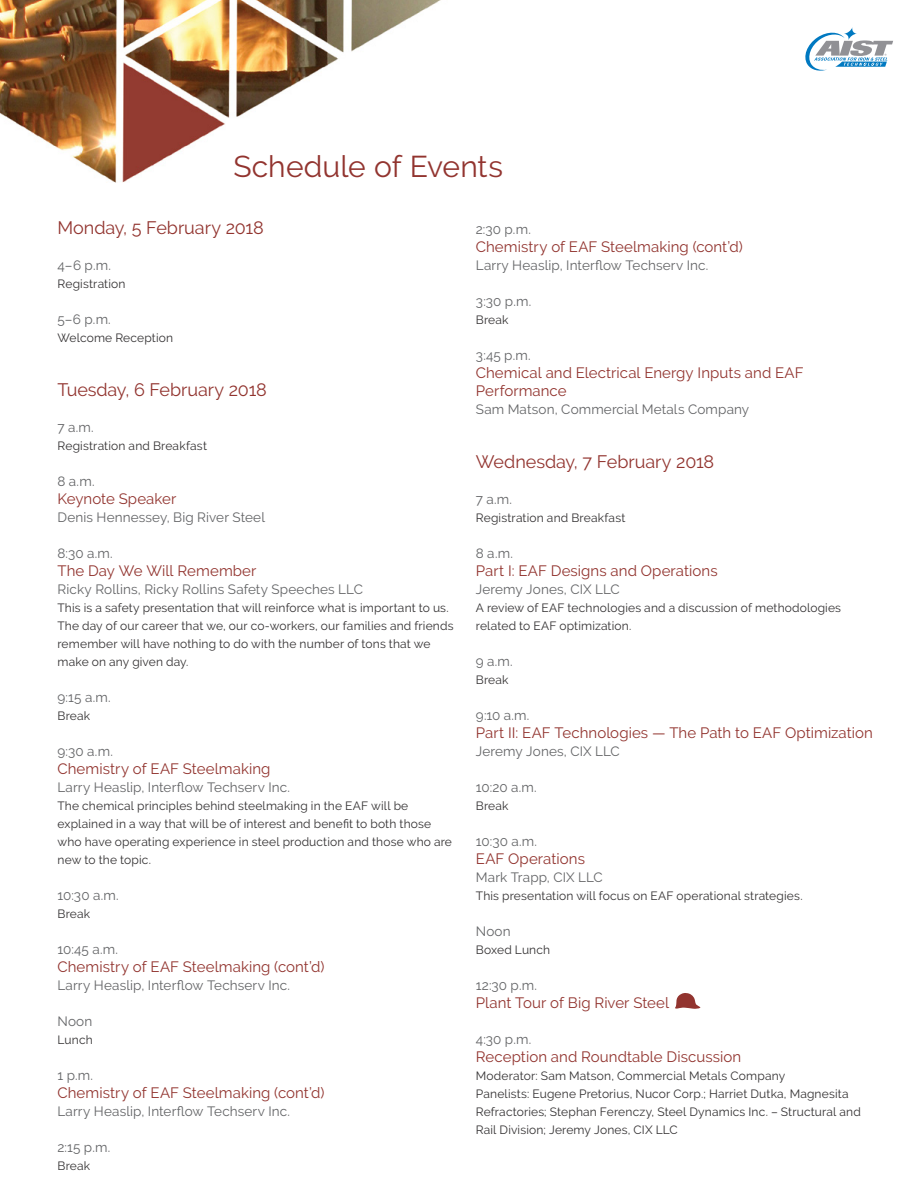
<style>
.page{position:relative;width:918px;height:1188px;background:#fff}
.page>*{position:absolute;margin:0;border:0;box-sizing:border-box;transform-origin:0 0}
.t1{font:30px "Raleway";color:#92342f}
.t2{font:18px "Raleway";letter-spacing:-.005em;color:#92342f}
.t3{font:15px/18px "Raleway";letter-spacing:.005em;color:#92342f}
.t4{font:13.5px "Raleway";letter-spacing:.01em;color:#636466}
.t5{font:12px/18px "Raleway";letter-spacing:.015em;color:#333132}
</style>
<div class="page">
<img style="left:0;top:0;width:441px;height:183px">
<svg style="left:675px;top:993px;width:26px;height:16px"></svg>
<svg style="left:805px;top:27px;width:88px;height:44px"></svg>
<h1 class="t1" style="left:233px;top:149px;width:271px">Schedule of Events</h1>
<h2 class="t2" style="left:58px;top:217px;width:208px">Monday, 5 February 2018</h2>
<p class="t4" style="left:58px;top:257px;width:55px">4–6 p.m.</p>
<p class="t5" style="left:58px;top:275px;width:70px">Registration</p>
<p class="t4" style="left:58px;top:311px;width:55px">5–6 p.m.</p>
<p class="t5" style="left:58px;top:329px;width:117px">Welcome Reception</p>
<h2 class="t2" style="left:58px;top:379px;width:211px">Tuesday, 6 February 2018</h2>
<p class="t4" style="left:58px;top:419px;width:38px">7 a.m.</p>
<p class="t5" style="left:58px;top:437px;width:151px">Registration and Breakfast</p>
<p class="t4" style="left:58px;top:473px;width:39px">8 a.m.</p>
<p class="t3" style="left:58px;top:490px;width:120px">Keynote Speaker</p>
<p class="t4" style="left:58px;top:509px;width:209px">Denis Hennessey, Big River Steel</p>
<p class="t4" style="left:58px;top:545px;width:57px">8:30 a.m.</p>
<p class="t3" style="left:58px;top:562px;width:200px">The Day We Will Remember</p>
<p class="t4" style="left:58px;top:581px;width:307px">Ricky Rollins, Ricky Rollins Safety Speeches LLC</p>
<p class="t5" style="left:58px;top:599px;width:398px">This is a safety presentation that will reinforce what is important to us.<br>The day of our career that we, our co-workers, our families and friends remember will have nothing to do with the number of tons that we make on any given day.</p>
<p class="t4" style="left:58px;top:689px;width:55px">9:15 a.m.</p>
<p class="t5" style="left:58px;top:707px;width:34px">Break</p>
<p class="t4" style="left:58px;top:743px;width:57px">9:30 a.m.</p>
<p class="t3" style="left:58px;top:760px;width:214px">Chemistry of EAF Steelmaking</p>
<p class="t4" style="left:58px;top:779px;width:234px">Larry Heaslip, Interflow Techserv Inc.</p>
<p class="t5" style="left:58px;top:797px;width:396px">The chemical principles behind steelmaking in the EAF will be explained in a way that will be of interest and benefit to both those who have operating experience in steel production and those who are new to the topic.</p>
<p class="t4" style="left:58px;top:887px;width:63px">10:30 a.m.</p>
<p class="t5" style="left:58px;top:905px;width:34px">Break♠</p>
<p class="t4" style="left:58px;top:941px;width:62px">10:45 a.m.</p>
<p class="t3" style="left:58px;top:958px;width:269px">Chemistry of EAF Steelmaking (cont’d)</p>
<p class="t4" style="left:58px;top:977px;width:234px">Larry Heaslip, Interflow Techserv Inc.</p>
<p class="t4" style="left:58px;top:1013px;width:36px">Noon</p>
<p class="t5" style="left:58px;top:1031px;width:37px">Lunch</p>
<p class="t4" style="left:58px;top:1067px;width:37px">1 p.m.</p>
<p class="t3" style="left:58px;top:1084px;width:269px">Chemistry of EAF Steelmaking (cont’d)</p>
<p class="t4" style="left:58px;top:1103px;width:234px">Larry Heaslip, Interflow Techserv Inc.</p>
<p class="t4" style="left:58px;top:1139px;width:54px">2:15 p.m.</p>
<p class="t5" style="left:58px;top:1157px;width:34px">Break</p>
<p class="t4" style="left:476px;top:221px;width:57px">2:30 p.m.</p>
<p class="t3" style="left:476px;top:238px;width:269px">Chemistry of EAF Steelmaking (cont’d)</p>
<p class="t4" style="left:476px;top:257px;width:234px">Larry Heaslip, Interflow Techserv Inc.</p>
<p class="t4" style="left:476px;top:293px;width:57px">3:30 p.m.</p>
<p class="t5" style="left:476px;top:311px;width:34px">Break</p>
<p class="t4" style="left:476px;top:347px;width:56px">3:45 p.m.</p>
<p class="t3" style="left:476px;top:364px;width:329px">Chemical and Electrical Energy Inputs and EAF<br>Performance</p>
<p class="t4" style="left:476px;top:401px;width:275px">Sam Matson, Commercial Metals Company</p>
<h2 class="t2" style="left:476px;top:451px;width:240px">Wednesday, 7 February 2018</h2>
<p class="t4" style="left:476px;top:491px;width:38px">7 a.m.</p>
<p class="t5" style="left:476px;top:509px;width:151px">Registration and Breakfast</p>
<p class="t4" style="left:476px;top:545px;width:39px">8 a.m.</p>
<p class="t3" style="left:476px;top:562px;width:243px">Part I: EAF Designs and Operations</p>
<p class="t4" style="left:476px;top:581px;width:145px">Jeremy Jones, CIX LLC</p>
<p class="t5" style="left:476px;top:599px;width:367px">A review of EAF technologies and a discussion of methodologies related to EAF optimization.</p>
<p class="t4" style="left:476px;top:653px;width:38px">9 a.m.</p>
<p class="t5" style="left:476px;top:671px;width:34px">Break</p>
<p class="t4" style="left:476px;top:707px;width:55px">9:10 a.m.</p>
<p class="t3" style="left:476px;top:724px;width:399px">Part II: EAF Technologies — The Path to EAF Optimization</p>
<p class="t4" style="left:476px;top:743px;width:145px">Jeremy Jones, CIX LLC</p>
<p class="t4" style="left:476px;top:779px;width:62px">10:20 a.m.</p>
<p class="t5" style="left:476px;top:797px;width:34px">Break</p>
<p class="t4" style="left:476px;top:833px;width:63px">10:30 a.m.</p>
<p class="t3" style="left:476px;top:850px;width:111px">EAF Operations</p>
<p class="t4" style="left:476px;top:869px;width:129px">Mark Trapp, CIX LLC</p>
<p class="t5" style="left:476px;top:887px;width:328px">This presentation will focus on EAF operational strategies.</p>
<p class="t4" style="left:476px;top:923px;width:36px">Noon</p>
<p class="t5" style="left:476px;top:941px;width:76px">Boxed Lunch</p>
<p class="t4" style="left:476px;top:977px;width:63px">12:30 p.m.</p>
<p class="t3" style="left:476px;top:994px;width:195px">Plant Tour of Big River Steel</p>
<p class="t4" style="left:476px;top:1031px;width:57px">4:30 p.m.</p>
<p class="t3" style="left:476px;top:1048px;width:267px">Reception and Roundtable Discussion</p>
<p class="t5" style="left:476px;top:1067px;width:386px">Moderator: Sam Matson, Commercial Metals Company<br>Panelists: Eugene Pretorius, Nucor Corp.; Harriet Dutka, Magnesita Refractories; Stephan Ferenczy, Steel Dynamics Inc. – Structural and Rail Division; Jeremy Jones, CIX LLC</p>
</div>
